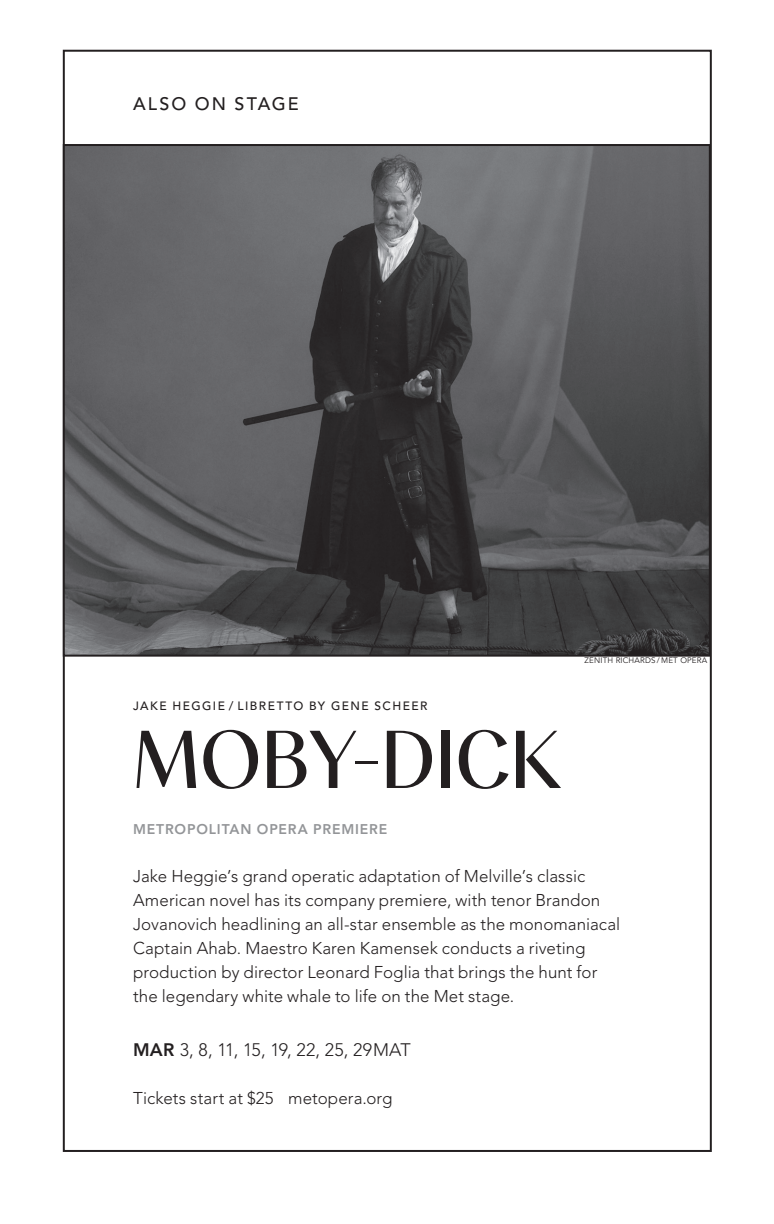
<style>
.page{position:relative;width:774px;height:1224px;background:#fff}
.page>*{position:absolute;margin:0;border:0;box-sizing:border-box;transform-origin:0 0}
.t1{font:80px "Albra Sans";letter-spacing:.005em;color:#231f20}
.t2{font:300 18px "Avenir LT Pro";letter-spacing:.01em;color:#231f20}
.t3{font:500 18px "Avenir LT Pro";letter-spacing:.11em;color:#231f20}
.t4{font:300 17px/24px "Avenir LT Pro";letter-spacing:.005em;color:#231f20}
.t5{font:800 14px "Avenir LT Pro";letter-spacing:.06em;color:#939598}
.t6{font:500 12px "Avenir LT Pro";letter-spacing:.12em;color:#231f20}
.t7{font:8px "Avenir LT Pro";letter-spacing:.02em;color:#231f20}
.s1{font-weight:800}
</style>
<div class="page">
<img style="left:66px;top:147px;width:642px;height:507px">
<div style="left:63px;top:144px;width:648px;height:513px;border:2px solid #231f20"></div>
<p class="t3" style="left:133px;top:93px;width:167px">ALSO ON STAGE</p>
<p class="t7" style="left:585px;top:655px;width:124px">ZENITH RICHARDS / MET OPERA</p>
<p class="t6" style="left:133px;top:699px;width:296px">JAKE HEGGIE / LIBRETTO BY GENE SCHEER</p>
<h1 class="t1" style="left:132px;top:713px;width:435px">MOBY-DICK</h1>
<p class="t5" style="left:133px;top:821px;width:256px">METROPOLITAN OPERA PREMIERE</p>
<p class="t4" style="left:133px;top:864px;width:489px">Jake Heggie’s grand operatic adaptation of Melville’s classic American novel has its company premiere, with tenor Brandon Jovanovich headlining an all-star ensemble as the monomaniacal Captain Ahab. Maestro Karen Kamensek conducts a riveting production by director Leonard Foglia that brings the hunt for the legendary white whale to life on the Met stage.</p>
<p class="t2" style="left:133px;top:1039px;width:279px"><span class="s1">MAR</span> 3, 8, 11, 15, 19, 22, 25, 29MAT</p>
<p class="t4" style="left:133px;top:1086px;width:261px">Tickets start at $25 metopera.org</p>
</div>
